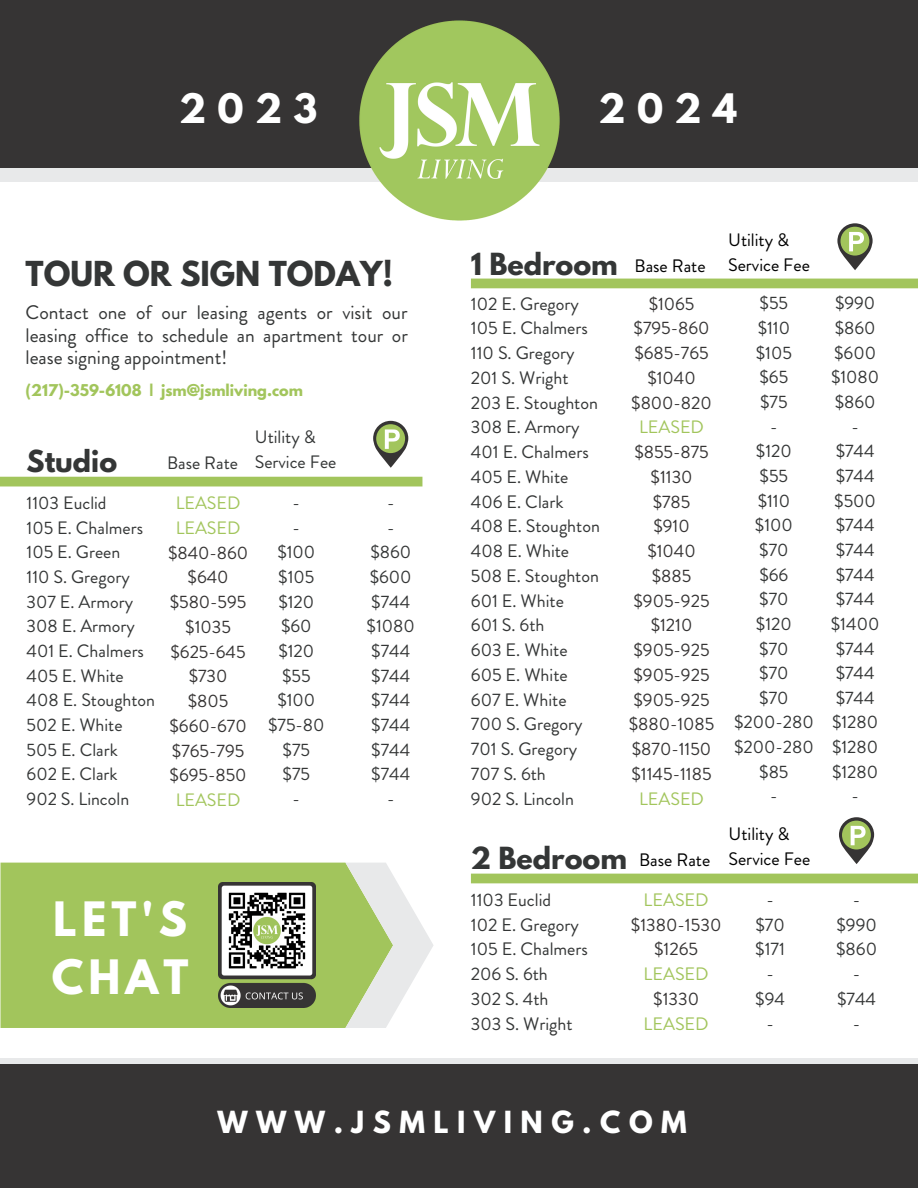
<style>
.page{position:relative;width:918px;height:1188px;background:#fff}
.page>*{position:absolute;margin:0;border:0;box-sizing:border-box;transform-origin:0 0}
.t1{font:700 42px/58.5px "League Spartan";letter-spacing:.12em;color:#fff}
.t2{font:700 36px "League Spartan";letter-spacing:.315em;color:#fff}
.t3{font:700 30.45px "League Spartan";color:#343636}
.t4{font:700 27px "League Spartan";letter-spacing:.315em;color:#fff}
.t5{font:700 27px "League Spartan";color:#343636}
.t6{font:700 26.85px "League Spartan";color:#343636}
.t7{font:19.65px/22.5px "Brandon Grotesque";color:#343636;text-align:justify}
.t8{font:18px/24.6px "Brandon Grotesque";color:#343636;text-align:center}
.t9{font:18px/24.8px "Brandon Grotesque";color:#000}
.t10{font:18px/24.8px "Brandon Grotesque";color:#363434;text-align:center}
.t11{font:18px "Brandon Grotesque";color:#a2c55c}
.t12{font:17.85px/24.8px "Brandon Grotesque";color:#363434;text-align:center}
.t13{font:17.85px/24.8px "Brandon Grotesque";color:#a2c55c}
.t14{font:700 14.4px "League Spartan";color:#a2c55c}
</style>
<div class="page">
<div style="left:0;top:0;width:918px;height:182px;background:#e8e9ea"></div>
<div style="left:0;top:0;width:918px;height:168px;background:#363434"></div>
<div style="left:0;top:1058px;width:918px;height:130px;background:#e8e9ea"></div>
<div style="left:0;top:1064px;width:918px;height:124px;background:#363434"></div>
<div style="left:471px;top:874px;width:447px;height:9px;background:#a2c55c"></div>
<svg style="left:839px;top:817px;width:35px;height:47px"></svg>
<div style="left:0;top:863px;width:345px;height:165px;background:#a2c55c"></div>
<svg style="left:345px;top:863px;width:89px;height:165px"></svg>
<img style="left:219px;top:883px;width:96px;height:125px">
<div style="left:0;top:477px;width:422px;height:9px;background:#a2c55c"></div>
<svg style="left:373px;top:421px;width:35px;height:47px"></svg>
<div style="left:471px;top:279px;width:447px;height:9px;background:#a2c55c"></div>
<svg style="left:837px;top:223px;width:36px;height:47px"></svg>
<img style="left:359px;top:20px;width:201px;height:201px">
<h2 class="t2" style="left:179px;top:91px;width:140px">2023</h2>
<h3 class="t3" style="left:26px;top:259px;width:369px">TOUR OR SIGN TODAY!</h3>
<p class="t7" style="left:26px;top:301px;width:384px">Contact one of our leasing agents or visit our leasing office to schedule an apartment tour or lease signing appointment!</p>
<p class="t14" style="left:26px;top:383px;width:279px">(217)-359-6108 | jsm@jsmliving.com</p>
<h3 class="t6" style="left:27px;top:448px;width:92px">Studio</h3>
<p class="t8" style="left:27px;top:491px;width:130px;text-align:left">1103 Euclid<br>105 E. Chalmers<br>105 E. Green<br>110 S. Gregory<br>307 E. Armory<br>308 E. Armory<br>401 E. Chalmers<br>405 E. White<br>408 E. Stoughton<br>502 E. White<br>505 E. Clark<br>602 E. Clark<br>902 S. Lincoln</p>
<p class="t8" style="left:167px;top:451px;width:72px">Base Rate</p>
<p class="t13" style="left:176px;top:491px;width:66px">LEASED<br>LEASED</p>
<p class="t12" style="left:168px;top:540px;width:82px">$840-860 $640 $580-595 $1035 $625-645 $730 $805 $660-670 $765-795 $695-850</p>
<p class="t13" style="left:176px;top:788px;width:66px">LEASED</p>
<p class="t8" style="left:255px;top:425px;width:83px;text-align:left">Utility &amp;<br>Service Fee</p>
<p class="t8" style="left:268px;top:491px;width:58px">-<br>-<br>$100 $105 $120 $60 $120 $55 $100 $75-80 $75 $75<br>-</p>
<p class="t8" style="left:367px;top:491px;width:50px">-<br>- $860 $600 $744 $1080 $744 $744 $744 $744 $744 $744 -</p>
<h1 class="t1" style="left:52px;top:895px;width:138px">LET'S<br>CHAT</h1>
<h2 class="t2" style="left:599px;top:91px;width:140px">2024</h2>
<h3 class="t5" style="left:471px;top:251px;width:148px">1 Bedroom</h3>
<p class="t8" style="left:471px;top:291px;width:131px;text-align:left">102 E. Gregory<br>105 E. Chalmers<br>110 S. Gregory<br>201 S. Wright<br>203 E. Stoughton<br>308 E. Armory<br>401 E. Chalmers<br>405 E. White<br>406 E. Clark<br>408 E. Stoughton<br>408 E. White<br>508 E. Stoughton<br>601 E. White<br>601 S. 6th<br>603 E. White<br>605 E. White<br>607 E. White<br>700 S. Gregory<br>701 S. Gregory<br>707 S. 6th<br>902 S. Lincoln</p>
<p class="t9" style="left:634px;top:254px;width:73px">Base Rate</p>
<p class="t12" style="left:631px;top:291px;width:82px">$1065 $795-860 $685-765 $1040 $800-820</p>
<p class="t13" style="left:639px;top:415px;width:66px">LEASED</p>
<p class="t12" style="left:629px;top:440px;width:87px">$855-875 $1130<br>$785<br>$910 $1040 $885 $905-925 $1210 $905-925 $905-925 $905-925 $880-1085 $870-1150 $1145-1185</p>
<p class="t13" style="left:639px;top:786px;width:66px">LEASED</p>
<h3 class="t5" style="left:471px;top:845px;width:158px">2 Bedroom</h3>
<p class="t8" style="left:471px;top:887px;width:118px;text-align:left">1103 Euclid<br>102 E. Gregory<br>105 E. Chalmers<br>206 S. 6th<br>302 S. 4th<br>303 S. Wright</p>
<p class="t9" style="left:639px;top:847px;width:73px">Base Rate</p>
<p class="t11" style="left:644px;top:887px;width:67px">LEASED</p>
<p class="t10" style="left:631px;top:912px;width:92px">$1380-1530 $1265</p>
<p class="t11" style="left:644px;top:961px;width:67px">LEASED</p>
<p class="t10" style="left:653px;top:986px;width:47px">$1330</p>
<p class="t11" style="left:644px;top:1011px;width:67px">LEASED</p>
<p class="t9" style="left:728px;top:228px;width:83px">Utility &amp;<br>Service Fee</p>
<p class="t8" style="left:734px;top:291px;width:81px">$55<br>$110<br>$105<br>$65<br>$75<br>-<br>$120<br>$55<br>$110<br>$100<br>$70<br>$66<br>$70<br>$120<br>$70<br>$70<br>$70 $200-280 $200-280 $85<br>-</p>
<p class="t8" style="left:831px;top:291px;width:50px">$990 $860 $600 $1080 $860 - $744 $744 $500 $744 $744 $744 $744 $1400 $744 $744 $744 $1280 $1280 $1280 -</p>
<p class="t9" style="left:729px;top:821px;width:83px">Utility &amp;<br>Service Fee</p>
<p class="t8" style="left:755px;top:887px;width:31px">- $70 $171 - $94 -</p>
<p class="t8" style="left:836px;top:887px;width:42px">- $990 $860 - $744 -</p>
<h3 class="t4" style="left:217px;top:1109px;width:471px">WWW.JSMLIVING.COM</h3>
</div>
